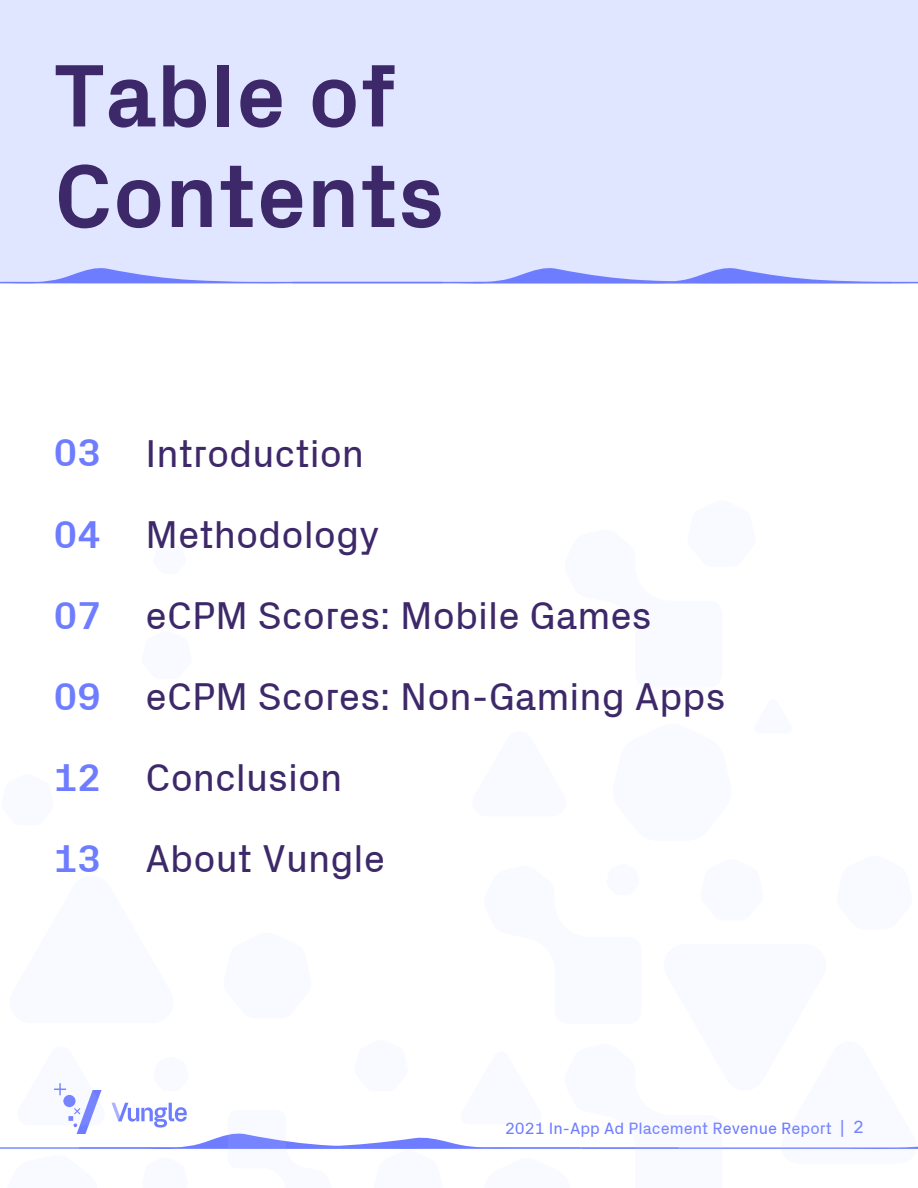
<style>
.page{position:relative;width:918px;height:1188px;background:#fff}
.page>*{position:absolute;margin:0;border:0;box-sizing:border-box;transform-origin:0 0}
.t1{font:700 90px/100.5px "Px Grotesk";color:#3d2969}
.t2{font:39px/81px "Px Grotesk";color:#3d2969}
.t3{font:700 39px/81px "Px Grotesk";color:#6e7dff;text-align:justify}
.t4{font:16.5px "Px Grotesk";color:#6e7dff}
.s1{font-size:18px}
</style>
<div class="page">
<svg style="left:0;top:1083px;width:918px;height:66px"></svg>
<div style="left:0;top:0;width:918px;height:284px;background:#e0e6ff"></div>
<svg style="left:0;top:268px;width:918px;height:16px"></svg>
<h1 class="t1" style="left:54px;top:43px;width:392px">Table of<br>Contents</h1>
<p class="t3" style="left:54px;top:411px;width:48px">03<br>04<br>07<br>09<br>12<br>13</p>
<p class="t2" style="left:146px;top:412px;width:582px">Introduction<br>Methodology<br>eCPM Scores: Mobile Games eCPM Scores: Non-Gaming Apps<br>Conclusion<br>About Vungle</p>
<p class="t4" style="left:505px;top:1118px;width:360px">2021 In-App Ad Placement Revenue Report | <span class="s1">2</span></p>
</div>
